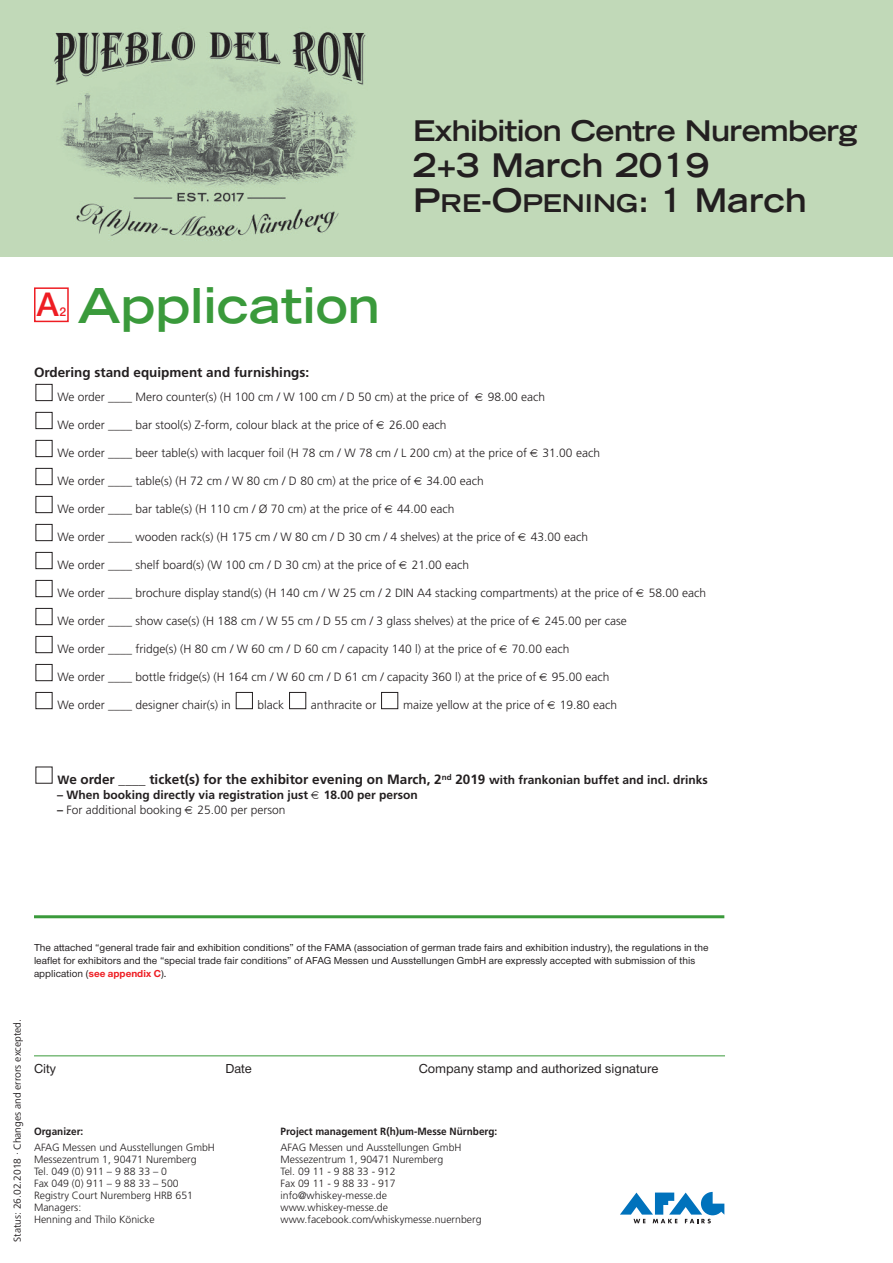
<style>
.page{position:relative;width:893px;height:1263px;background:#fff}
.page>*{position:absolute;margin:0;border:0;box-sizing:border-box;transform-origin:0 0}
.t1{font:700 expanded 48.15px "Trade Gothic LH";color:#3a9a3b}
.t2{font:500 32.85px "Helvetica Neue LT Std";color:#ee1d23}
.t3{font:700 expanded 32.55px/35.8px "Trade Gothic LH";color:#231f20}
.t4{font:700 expanded 28.5px "Trade Gothic LH";letter-spacing:-.02em;color:#231f20}
.t5{font:700 13.5px "Frutiger";color:#231f20}
.t6{font:500 13.5px "Nimbus Sans Novus T";color:#231f20}
.t7{font:500 12.15px "Helvetica Neue LT Std";color:#ee1d23}
.t8{font:300 12px "Frutiger";color:#231f20}
.t9{font:700 12px "Frutiger";color:#231f20}
.t10{font:300 10.5px/12px "Frutiger";color:#231f20}
.t11{font:500 10.5px/12.8px "Nimbus Sans Novus T";color:#231f20}
.t12{font:700 10.5px "Frutiger";color:#231f20;scale:.95 1}
.t13{font:10.5px "Frutiger Next LT";color:#231f20}
.s1{font-size:24.45px}
.s2{font-size:12px}
.s3{font-weight:700}
.s4{font-weight:700;color:#ee1d23}
</style>
<div class="page">
<img style="left:0;top:0;width:893px;height:257px">
<div style="left:36px;top:384px;width:17px;height:17px;border:1px solid #231f20"></div>
<div style="left:36px;top:412px;width:17px;height:17px;border:1px solid #231f20"></div>
<div style="left:36px;top:440px;width:17px;height:17px;border:1px solid #231f20"></div>
<div style="left:36px;top:468px;width:17px;height:17px;border:1px solid #231f20"></div>
<div style="left:36px;top:496px;width:17px;height:17px;border:1px solid #231f20"></div>
<div style="left:36px;top:524px;width:17px;height:17px;border:1px solid #231f20"></div>
<div style="left:36px;top:552px;width:17px;height:17px;border:1px solid #231f20"></div>
<div style="left:36px;top:580px;width:17px;height:17px;border:1px solid #231f20"></div>
<div style="left:36px;top:608px;width:17px;height:17px;border:1px solid #231f20"></div>
<div style="left:36px;top:636px;width:17px;height:17px;border:1px solid #231f20"></div>
<div style="left:36px;top:664px;width:17px;height:17px;border:1px solid #231f20"></div>
<div style="left:36px;top:692px;width:17px;height:17px;border:1px solid #231f20"></div>
<div style="left:236px;top:692px;width:17px;height:17px;border:1px solid #231f20"></div>
<div style="left:289px;top:692px;width:17px;height:17px;border:1px solid #231f20"></div>
<div style="left:381px;top:692px;width:17px;height:17px;border:1px solid #231f20"></div>
<svg style="left:620px;top:1192px;width:104px;height:31px"></svg>
<div style="left:34px;top:287px;width:35px;height:35px;border:2px solid #ee1d23"></div>
<hr style="left:34px;top:1055px;width:691px;height:1px;background:#3a9a3b">
<hr style="left:34px;top:915px;width:690px;height:3px;background:#3a9a3b">
<h2 class="t2" style="left:37px;top:293px;width:23px">A</h2>
<p class="t7" style="left:60px;top:308px;width:8px">2</p>
<h1 class="t1" style="left:78px;top:288px;width:304px">Application</h1>
<h3 class="t4" style="left:413px;top:120px;width:446px">Exhibition Centre Nuremberg</h3>
<h3 class="t3" style="left:413px;top:150px;width:395px">2+3 March 2019<br>P<span class="s1">RE</span>-O<span class="s1">PENING</span>: 1 March</h3>
<p class="t5" style="left:34px;top:367px;width:277px">Ordering stand equipment and furnishings:</p>
<p class="t8" style="left:57px;top:392px;width:413px">We order ____ Mero counter(s) (H 100 cm / W 100 cm / D 50 cm) at the price of</p>
<p class="t8" style="left:488px;top:392px;width:59px">98.00 each</p>
<p class="t8" style="left:57px;top:420px;width:318px">We order ____ bar stool(s) Z-form, colour black at the price of</p>
<p class="t8" style="left:389px;top:420px;width:59px">26.00 each</p>
<p class="t8" style="left:57px;top:448px;width:471px">We order ____ beer table(s) with lacquer foil (H 78 cm / W 78 cm / L 200 cm) at the price of</p>
<p class="t8" style="left:543px;top:448px;width:59px">31.00 each</p>
<p class="t8" style="left:57px;top:476px;width:355px">We order ____ table(s) (H 72 cm / W 80 cm / D 80 cm) at the price of</p>
<p class="t8" style="left:427px;top:476px;width:59px">34.00 each</p>
<p class="t8" style="left:57px;top:504px;width:326px">We order ____ bar table(s) (H 110 cm / Ø 70 cm) at the price of</p>
<p class="t8" style="left:397px;top:504px;width:59px">44.00 each</p>
<p class="t8" style="left:57px;top:532px;width:459px">We order ____ wooden rack(s) (H 175 cm / W 80 cm / D 30 cm / 4 shelves) at the price of</p>
<p class="t8" style="left:531px;top:532px;width:59px">43.00 each</p>
<p class="t8" style="left:57px;top:560px;width:340px">We order ____ shelf board(s) (W 100 cm / D 30 cm) at the price of</p>
<p class="t8" style="left:412px;top:560px;width:59px">21.00 each</p>
<p class="t8" style="left:57px;top:588px;width:577px">We order ____ brochure display stand(s) (H 140 cm / W 25 cm / 2 DIN A4 stacking compartments) at the price of</p>
<p class="t8" style="left:649px;top:588px;width:59px">58.00 each</p>
<p class="t8" style="left:57px;top:616px;width:473px">We order ____ show case(s) (H 188 cm / W 55 cm / D 55 cm / 3 glass shelves) at the price of</p>
<p class="t8" style="left:545px;top:616px;width:84px">245.00 per case</p>
<p class="t8" style="left:57px;top:644px;width:440px">We order ____ fridge(s) (H 80 cm / W 60 cm / D 60 cm / capacity 140 l) at the price of</p>
<p class="t8" style="left:512px;top:644px;width:59px">70.00 each</p>
<p class="t8" style="left:57px;top:672px;width:480px">We order ____ bottle fridge(s) (H 164 cm / W 60 cm / D 61 cm / capacity 360 l) at the price of</p>
<p class="t8" style="left:552px;top:672px;width:59px">95.00 each</p>
<p class="t8" style="left:57px;top:700px;width:175px">We order ____ designer chair(s) in</p>
<p class="t8" style="left:258px;top:700px;width:28px">black</p>
<p class="t8" style="left:311px;top:700px;width:67px">anthracite or</p>
<p class="t8" style="left:403px;top:700px;width:143px">maize yellow at the price of</p>
<p class="t8" style="left:560px;top:700px;width:59px">19.80 each</p>
<p class="t5" style="left:57px;top:773px;width:652px"><span class="s2">W</span>e order ____ ticket(s) for the exhibitor evening on March, 2<sup>nd</sup> 2019 <span class="s2">with frankonian buffet and incl. drinks</span></p>
<p class="t9" style="left:57px;top:790px;width:252px">– When booking directly via registration just</p>
<p class="t9" style="left:324px;top:790px;width:96px">18.00 per person</p>
<p class="t8" style="left:57px;top:805px;width:126px"><span class="s3">–</span> For additional booking</p>
<p class="t8" style="left:198px;top:805px;width:90px">25.00 per person</p>
<p class="t11" style="left:34px;top:941px;width:676px">The attached “general trade fair and exhibition conditions” of the FAMA (association of german trade fairs and exhibition industry), the regulations in the leaflet for exhibitors and the “special trade fair conditions” of AFAG Messen und Ausstellungen GmbH are expressly accepted with submission of this application (<span class="s4">see appendix C</span>).</p>
<p class="t13" style="left:14px;top:1242px;width:224px;rotate:-90deg">Status: 26.02.2018 · Changes and errors excepted.</p>
<p class="t6" style="left:34px;top:1061px;width:24px">City</p>
<p class="t6" style="left:225px;top:1061px;width:28px">Date</p>
<p class="t6" style="left:419px;top:1061px;width:241px">Company stamp and authorized signature</p>
<p class="t12" style="left:34px;top:1127px;width:53px">Organizer:</p>
<p class="t10" style="left:34px;top:1142px;width:182px">AFAG Messen und Ausstellungen GmbH<br>Messezentrum 1, 90471 Nuremberg<br>Tel. 049 (0) 911 – 9 88 33 – 0<br>Fax 049 (0) 911 – 9 88 33 – 500<br>Registry Court Nuremberg HRB 651<br>Managers:<br>Henning and Thilo Könicke</p>
<p class="t12" style="left:281px;top:1127px;width:230px">Project management R(h)um-Messe Nürnberg:</p>
<p class="t10" style="left:281px;top:1142px;width:202px">AFAG Messen und Ausstellungen GmbH<br>Messezentrum 1, 90471 Nuremberg<br>Tel. 09 11 - 9 88 33 - 912<br>Fax 09 11 - 9 88 33 - 917 info@whiskey-messe.de www.whiskey-messe.de www.facebook.com/whiskymesse.nuernberg</p>
</div>
